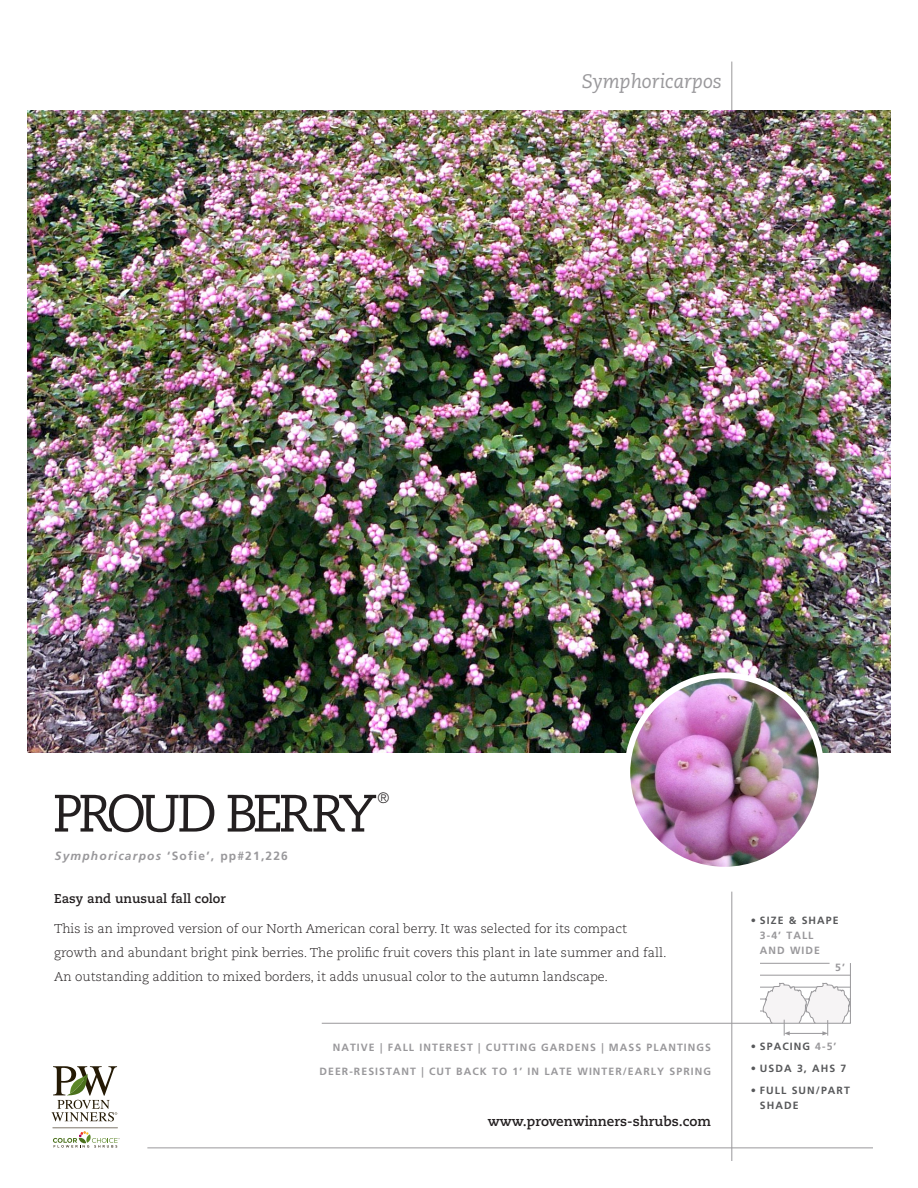
<style>
.page{position:relative;width:918px;height:1188px;background:#fff}
.page>*{position:absolute;margin:0;border:0;box-sizing:border-box;transform-origin:0 0}
.t1{font:52.5px "Caecilia";letter-spacing:-.1em;color:#231f20}
.t2{font:italic 19.5px "Caecilia";color:#99989b}
.t3{font:300 15px "Caecilia";color:#231f20}
.t4{font:700 13.5px "Caecilia";color:#231f20}
.t5{font:300 12.75px/24px "Caecilia";color:#231f20}
.t6{font:700 12.75px "Caecilia";color:#231f20}
.t7{font:700 12px "Frutiger";letter-spacing:.1em;color:#99989b}
.t8{font:700 10.5px/15px "Frutiger";letter-spacing:.1em;color:#99989b}
.t9{font:700 10.5px/15px "Frutiger";letter-spacing:.1em;color:#57585a}
.s1{font-style:italic}
.s2{color:#99989b}
</style>
<div class="page">
<hr style="left:731px;top:62px;width:1px;height:67px;background:#9a9899">
<img style="left:27px;top:110px;width:864px;height:642px">
<hr style="left:731px;top:892px;width:1px;height:269px;background:#99989b">
<svg style="left:321px;top:962px;width:530px;height:74px"></svg>
<img style="left:627px;top:675px;width:195px;height:195px;border-radius:97px">
<div style="left:624px;top:672px;width:201px;height:201px;border:6px solid #fff;border-radius:50%"></div>
<hr style="left:147px;top:1148px;width:726px;height:1px;background:#99989b">
<svg style="left:51px;top:1066px;width:66px;height:55px"></svg>
<svg style="left:52px;top:1128px;width:68px;height:20px"></svg>
<h2 class="t2" style="left:582px;top:70px;width:142px">Symphoricarpos</h2>
<h1 class="t1" style="left:53px;top:783px;width:325px">PROUD BERRY</h1>
<p class="t3" style="left:378px;top:789px;width:13px">®</p>
<p class="t7" style="left:55px;top:849px;width:235px"><span class="s1">Symphoricarpos</span> ‘Sofie’, pp#21,226</p>
<p class="t6" style="left:54px;top:891px;width:173px">Easy and unusual fall color</p>
<p class="t5" style="left:54px;top:917px;width:614px">This is an improved version of our North American coral berry. It was selected for its compact growth and abundant bright pink berries. The prolific fruit covers this plant in late summer and fall.<br>An outstanding addition to mixed borders, it adds unusual color to the autumn landscape.</p>
<p class="t8" style="left:333px;top:1040px;width:380px">NATIVE | FALL INTEREST | CUTTING GARDENS | MASS PLANTINGS</p>
<p class="t8" style="left:320px;top:1064px;width:393px">DEER-RESISTANT | CUT BACK TO 1’ IN LATE WINTER/EARLY SPRING</p>
<p class="t4" style="left:488px;top:1113px;width:225px">www.provenwinners-shrubs.com</p>
<p class="t9" style="left:751px;top:913px;width:89px">• SIZE &amp; SHAPE</p>
<p class="t8" style="left:760px;top:928px;width:62px">3-4’ TALL<br>AND WIDE</p>
<p class="t8" style="left:835px;top:960px;width:11px">5’</p>
<p class="t9" style="left:751px;top:1039px;width:87px">• SPACING <span class="s2">4-5’</span></p>
<p class="t9" style="left:751px;top:1061px;width:97px">• USDA 3, AHS 7</p>
<p class="t9" style="left:760px;top:1082px;width:91px;text-indent:-9px">• FULL SUN/PART<br>SHADE</p>
</div>
